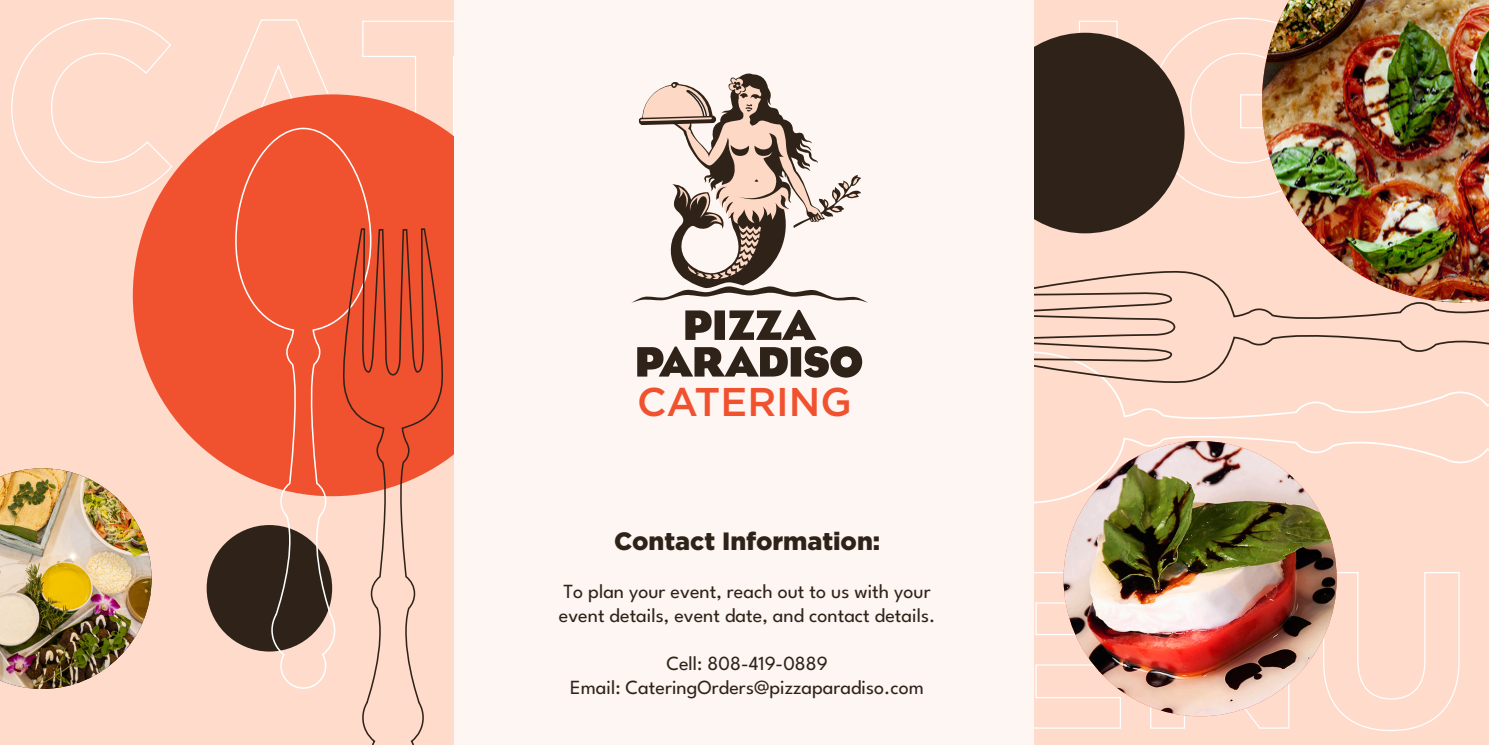
<style>
.page{position:relative;width:1489px;height:745px;background:#fff}
.page>*{position:absolute;margin:0;border:0;box-sizing:border-box;transform-origin:0 0}
.t1{font:500 40px "Gotham";color:#f0512f}
.t2{font:900 25px "Gotham";color:#2f2319}
.t3{font:100 20px/23.8px "League Spartan";color:#2f2319}
</style>
<div class="page">
<div style="left:0;top:0;width:1488px;height:744px;background:#fedbca"></div>
<svg style="left:11px;top:17px;width:1250px;height:182px"></svg>
<svg style="left:1033px;top:571px;width:427px;height:160px"></svg>
<div style="left:207px;top:524px;width:125px;height:127px;background:#2f2319;border-radius:50%"></div>
<svg style="left:1033px;top:387px;width:455px;height:117px"></svg>
<svg style="left:1033px;top:265px;width:455px;height:122px"></svg>
<img style="left:1261px;top:0;width:227px;height:302px">
<div style="left:133px;top:94px;width:398px;height:402px;background:#f0512f;border-radius:50%"></div>
<svg style="left:234px;top:127px;width:137px;height:562px"></svg>
<svg style="left:339px;top:227px;width:109px;height:517px"></svg>
<div style="left:985px;top:33px;width:199px;height:200px;background:#2f2319;border-radius:50%"></div>
<img style="left:1063px;top:440px;width:273px;height:275px">
<div style="left:455px;top:0;width:578px;height:744px;background:#fef6f2"></div>
<svg style="left:631px;top:73px;width:237px;height:230px"></svg>
<svg style="left:631px;top:73px;width:87px;height:58px"></svg>
<div style="left:714px;top:310px;width:11px;height:30px;background:#2f2319"></div>
<svg style="left:685px;top:310px;width:26px;height:30px"></svg>
<div style="left:790px;top:347px;width:11px;height:29px;background:#2f2319"></div>
<svg style="left:637px;top:346px;width:150px;height:30px"></svg>
<svg style="left:729px;top:309px;width:87px;height:31px"></svg>
<svg style="left:804px;top:346px;width:58px;height:31px"></svg>
<img style="left:0;top:468px;width:152px;height:220px">
<p class="t1" style="left:637px;top:375px;width:216px">CATERING</p>
<p class="t2" style="left:614px;top:523px;width:267px">Contact Information:</p>
<p class="t3" style="left:559px;top:578px;width:378px">To plan your event, reach out to us with your event details, event date, and contact details.</p>
<p class="t3" style="left:666px;top:649px;width:163px">Cell: 808-419-0889</p>
<p class="t3" style="left:570px;top:673px;width:355px">Email: CateringOrders@pizzaparadiso.com</p>
</div>
